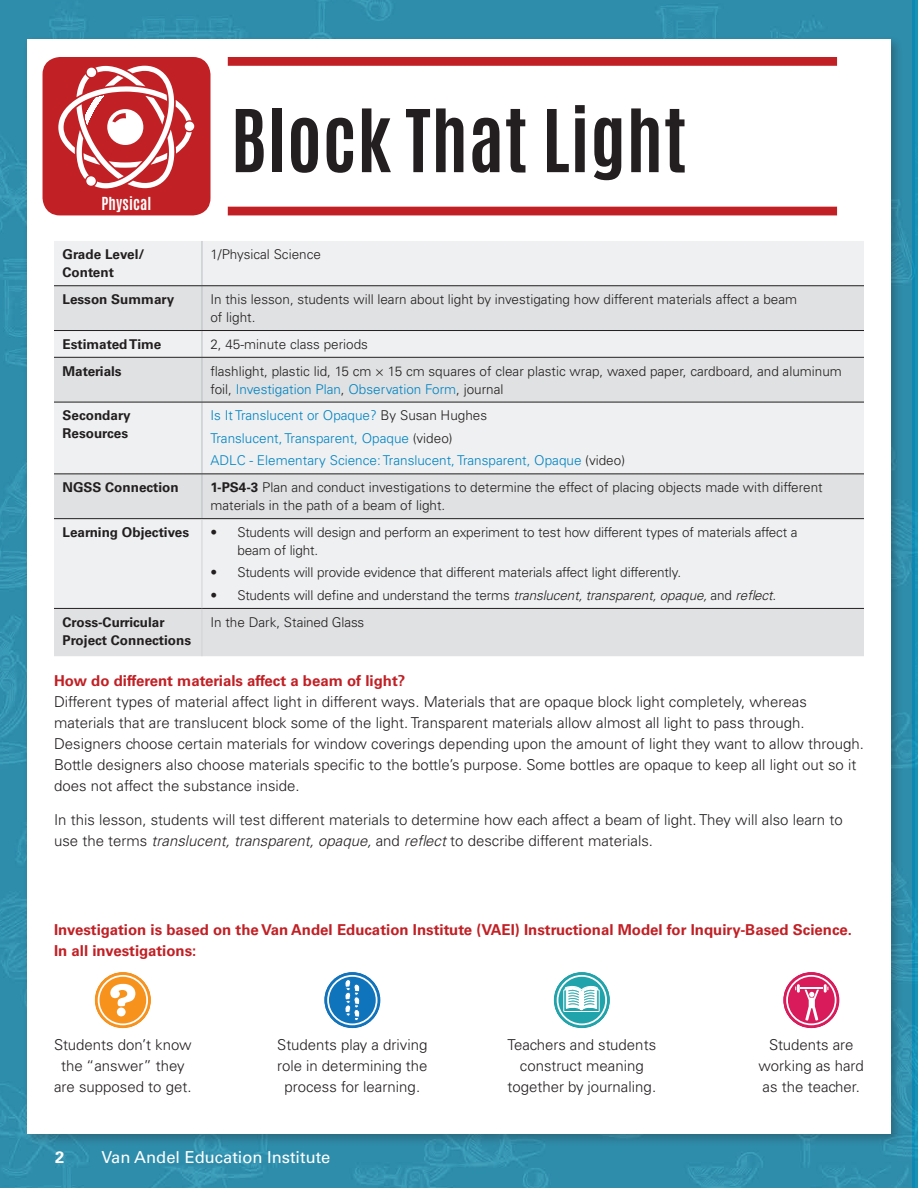
<style>
.page{position:relative;width:918px;height:1188px;background:#fff}
.page>*{position:absolute;margin:0;border:0;box-sizing:border-box;transform-origin:0 0}
.t1{font:700 73.5px "Antonio";letter-spacing:.01em;color:#231f20}
.t2{font:16.5px "Univers LT Std";color:#fff}
.t3{font:700 16.5px "Univers LT Std";color:#fff}
.t4{font:300 15px/21px "Univers LT Std";color:#231f20;text-align:center}
.t5{font:700 15px/21px "Univers LT Std";color:#c12025}
.t6{font:700 15px "Antonio";letter-spacing:.01em;color:#fff}
.t7{font:300 13.5px/18px "Univers LT Std";color:#231f20}
.t8{font:700 13.5px/18px "Univers LT Std";color:#231f20}
.t9{font:300 13.5px/22.5px "Univers LT Std";color:#0083c3}
.s1{color:#0083c3}
.s2{color:#231f20}
.s3{font-weight:700}
.s4{font-style:italic}
</style>
<div class="page">
<img style="left:0;top:0;width:912px;height:1188px">
<div style="left:23px;top:35px;width:880px;height:1112px;background:#231f20;opacity:.3"></div>
<div style="left:27px;top:39px;width:864px;height:1095px;background:#fff"></div>
<div style="left:912px;top:0;width:6px;height:1188px;background:#1087b1"></div>
<hr style="left:915px;top:0;width:3px;height:1188px;background:#1692b7">
<div style="left:228px;top:57px;width:609px;height:9px;background:#c12025"></div>
<div style="left:228px;top:207px;width:609px;height:8px;background:#c12025"></div>
<div style="left:54px;top:241px;width:810px;height:44px;background:#eef0f1"></div>
<svg style="left:54px;top:286px;width:810px;height:370px;background:#e5e7e8"></svg>
<hr style="left:202px;top:241px;width:1px;height:44px;background:#b8bec2">
<hr style="left:202px;top:286px;width:1px;height:44px;background:#b8bec2">
<svg style="left:202px;top:331px;width:1px;height:26px"></svg>
<hr style="left:202px;top:358px;width:1px;height:44px;background:#b8bec2">
<hr style="left:202px;top:402px;width:1px;height:71px;background:#b8bec2">
<hr style="left:202px;top:474px;width:1px;height:44px;background:#b8bec2">
<hr style="left:54px;top:285px;width:148px;height:1px;background:#231f20">
<hr style="left:202px;top:285px;width:662px;height:1px;background:#231f20">
<hr style="left:54px;top:330px;width:148px;height:1px;background:#231f20">
<hr style="left:202px;top:330px;width:662px;height:1px;background:#231f20">
<hr style="left:54px;top:357px;width:148px;height:1px;background:#231f20">
<hr style="left:202px;top:357px;width:662px;height:1px;background:#231f20">
<hr style="left:54px;top:402px;width:148px;height:1px;background:#231f20">
<hr style="left:202px;top:402px;width:662px;height:1px;background:#231f20">
<hr style="left:54px;top:473px;width:148px;height:1px;background:#231f20">
<hr style="left:202px;top:473px;width:662px;height:1px;background:#231f20">
<hr style="left:54px;top:518px;width:148px;height:1px;background:#231f20">
<hr style="left:202px;top:518px;width:662px;height:1px;background:#231f20">
<hr style="left:54px;top:608px;width:148px;height:1px;background:#231f20">
<hr style="left:202px;top:608px;width:662px;height:1px;background:#231f20">
<hr style="left:202px;top:519px;width:1px;height:89px;background:#d1d2d4">
<hr style="left:202px;top:609px;width:1px;height:47px;background:#d1d2d4">
<svg style="left:324px;top:972px;width:56px;height:56px"></svg>
<svg style="left:327px;top:975px;width:51px;height:50px"></svg>
<svg style="left:554px;top:972px;width:56px;height:56px"></svg>
<svg style="left:557px;top:975px;width:50px;height:50px"></svg>
<svg style="left:783px;top:972px;width:56px;height:56px"></svg>
<svg style="left:786px;top:975px;width:50px;height:50px"></svg>
<svg style="left:95px;top:972px;width:56px;height:56px"></svg>
<svg style="left:98px;top:975px;width:50px;height:50px"></svg>
<div style="left:44px;top:58px;width:165px;height:156px;background:#c12025;border-radius:16px"></div>
<div style="left:43px;top:57px;width:167px;height:158px;border:3px solid #c12025;border-radius:16px"></div>
<svg style="left:58px;top:66px;width:136px;height:123px"></svg>
<p class="t6" style="left:102px;top:193px;width:51px">Physical</p>
<h1 class="t1" style="left:231px;top:88px;width:458px">Block That Light</h1>
<p class="t8" style="left:63px;top:246px;width:83px">Grade Level/<br>Content</p>
<p class="t7" style="left:210px;top:245px;width:112px">1/Physical Science</p>
<p class="t8" style="left:63px;top:290px;width:113px">Lesson Summary</p>
<p class="t7" style="left:210px;top:290px;width:588px">In this lesson, students will learn about light by investigating how different materials affect a beam of light.</p>
<p class="t8" style="left:63px;top:335px;width:100px">Estimated Time</p>
<p class="t7" style="left:210px;top:335px;width:159px">2, 45-minute class periods</p>
<p class="t8" style="left:63px;top:362px;width:61px">Materials</p>
<p class="t7" style="left:210px;top:362px;width:633px">flashlight, plastic lid, 15 cm × 15 cm squares of clear plastic wrap, waxed paper, cardboard, and aluminum foil, <span class="s1">Investigation Plan</span>, <span class="s1">Observation Form</span>, journal</p>
<p class="t8" style="left:63px;top:407px;width:70px">Secondary<br>Resources</p>
<p class="t9" style="left:210px;top:404px;width:416px">Is It Translucent or Opaque? <span class="s2">By Susan Hughes<br></span>Translucent, Transparent, Opaque <span class="s2">(video)<br></span>ADLC - Elementary Science: Translucent, Transparent, Opaque <span class="s2">(video)</span></p>
<p class="t8" style="left:63px;top:479px;width:118px">NGSS Connection</p>
<p class="t7" style="left:210px;top:478px;width:614px"><span class="s3">1-PS4-3</span> Plan and conduct investigations to determine the effect of placing objects made with different materials in the path of a beam of light.</p>
<p class="t8" style="left:63px;top:523px;width:128px">Learning Objectives</p>
<p class="t7" style="left:237px;top:523px;width:562px;text-indent:-27px">• Students will design and perform an experiment to test how different types of materials affect a beam of light.</p>
<p class="t7" style="left:210px;top:564px;width:472px">• Students will provide evidence that different materials affect light differently.</p>
<p class="t7" style="left:210px;top:586px;width:567px">• Students will define and understand the terms <span class="s4">translucent, transparent, opaque,</span> and <span class="s4">reflect</span>.</p>
<p class="t8" style="left:63px;top:613px;width:130px">Cross-Curricular<br>Project Connections</p>
<p class="t7" style="left:210px;top:613px;width:155px">In the Dark, Stained Glass</p>
<p class="t5" style="left:54px;top:671px;width:353px">How do different materials affect a beam of light?</p>
<p class="t4" style="left:54px;top:692px;width:811px;text-align:left">Different types of material affect light in different ways. Materials that are opaque block light completely, whereas materials that are translucent block some of the light. Transparent materials allow almost all light to pass through.<br>Designers choose certain materials for window coverings depending upon the amount of light they want to allow through.<br>Bottle designers also choose materials specific to the bottle’s purpose. Some bottles are opaque to keep all light out so it does not affect the substance inside.</p>
<p class="t4" style="left:54px;top:809px;width:790px;text-align:left">In this lesson, students will test different materials to determine how each affect a beam of light. They will also learn to use the terms <span class="s4">translucent, transparent, opaque,</span> and <span class="s4">reflect</span> to describe different materials.</p>
<p class="t5" style="left:54px;top:920px;width:800px">Investigation is based on the Van Andel Education Institute (VAEI) Instructional Model for Inquiry-Based Science.<br>In all investigations:</p>
<p class="t4" style="left:54px;top:1034px;width:139px">Students don’t know the “answer” they are supposed to get.</p>
<p class="t4" style="left:277px;top:1034px;width:152px">Students play a driving role in determining the process for learning.</p>
<p class="t4" style="left:508px;top:1034px;width:150px">Teachers and students construct meaning together by journaling.</p>
<p class="t4" style="left:759px;top:1034px;width:107px">Students are working as hard as the teacher.</p>
<p class="t3" style="left:55px;top:1148px;width:11px">2</p>
<p class="t2" style="left:102px;top:1148px;width:230px">Van Andel Education Institute</p>
</div>
